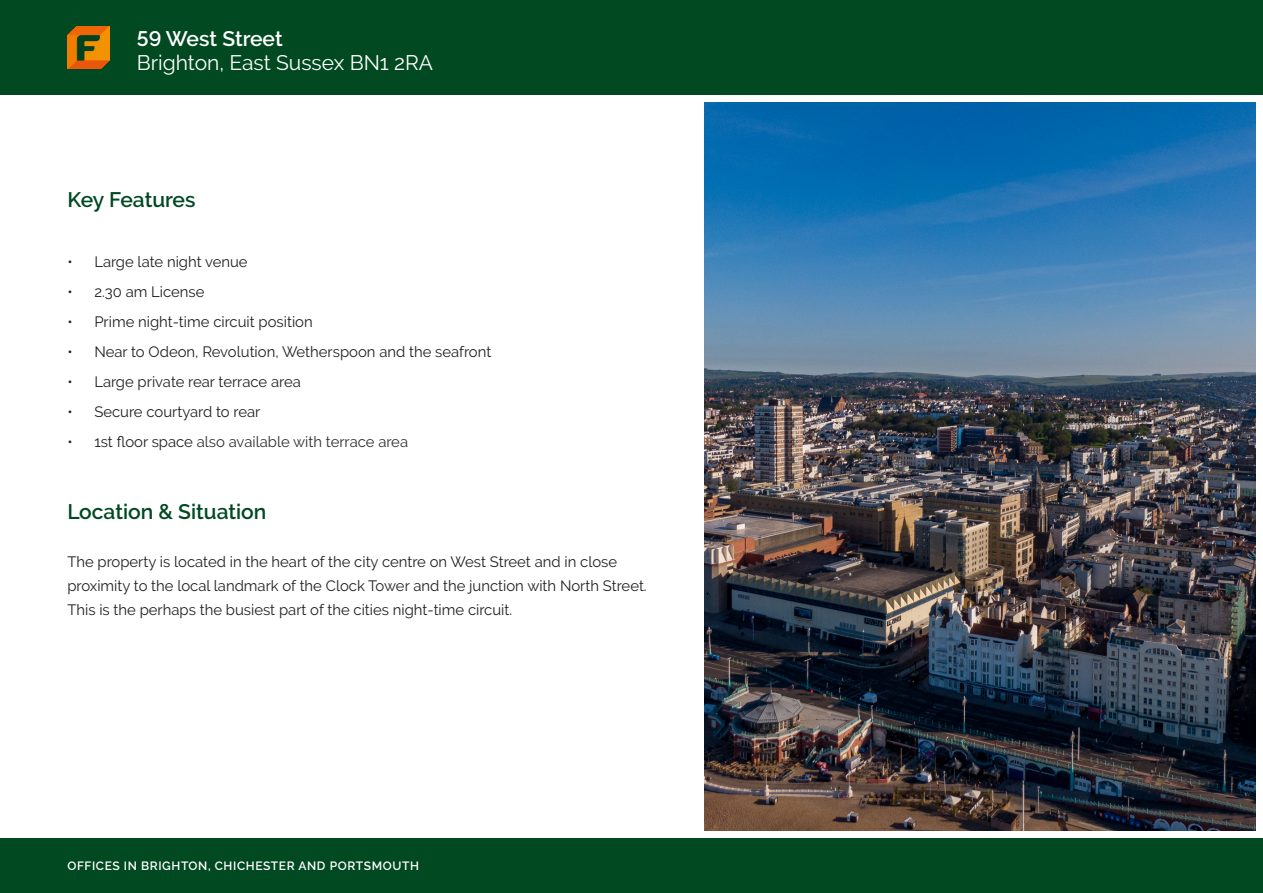
<style>
.page{position:relative;width:1263px;height:893px;background:#fff}
.page>*{position:absolute;margin:0;border:0;box-sizing:border-box;transform-origin:0 0}
.Flude_-_Sub_Header{font:600 21px "Raleway";color:#004921}
.t1{font:21px "Raleway";color:#fff}
.t2{font:600 21px "Raleway";color:#fff}
.Flude_-_Standard_Paragraph_Text{font:15px/24px "Raleway";color:#231f20}
.t3{font:15px "Raleway";color:#312f30}
.t4{font:600 12px "Raleway";letter-spacing:.05em;color:#fff}
.s1{color:#231f20}
</style>
<div class="page">
<div style="left:0;top:0;width:1263px;height:95px;background:#004921"></div>
<img style="left:67px;top:26px;width:43px;height:42px">
<div style="left:0;top:838px;width:1263px;height:55px;background:#004921"></div>
<img style="left:705px;top:102px;width:550px;height:729px">
<p class="t2" style="left:137px;top:27px;width:147px">59 West Street</p>
<p class="t1" style="left:137px;top:51px;width:297px">Brighton, East Sussex BN1 2RA</p>
<p class="Flude_-_Sub_Header" style="left:67px;top:188px;width:130px">Key Features</p>
<p class="Flude_-_Standard_Paragraph_Text" style="left:67px;top:250px;width:182px">• Large late night venue</p>
<p class="Flude_-_Standard_Paragraph_Text" style="left:67px;top:280px;width:139px">• 2.30 am License</p>
<p class="Flude_-_Standard_Paragraph_Text" style="left:67px;top:310px;width:247px">• Prime night-time circuit position</p>
<p class="Flude_-_Standard_Paragraph_Text" style="left:67px;top:340px;width:425px">• Near to Odeon, Revolution, Wetherspoon and the seafront</p>
<p class="Flude_-_Standard_Paragraph_Text" style="left:67px;top:370px;width:235px">• Large private rear terrace area</p>
<p class="Flude_-_Standard_Paragraph_Text" style="left:67px;top:400px;width:195px">• Secure courtyard to rear</p>
<p class="t3" style="left:67px;top:433px;width:342px"><span class="s1">• 1st floor space</span> also available with terrace area</p>
<p class="Flude_-_Sub_Header" style="left:67px;top:500px;width:201px">Location &amp; Situation</p>
<p class="Flude_-_Standard_Paragraph_Text" style="left:67px;top:550px;width:581px">The property is located in the heart of the city centre on West Street and in close proximity to the local landmark of the Clock Tower and the junction with North Street.<br>This is the perhaps the busiest part of the cities night-time circuit.</p>
<p class="t4" style="left:67px;top:858px;width:353px">OFFICES IN BRIGHTON, CHICHESTER AND PORTSMOUTH</p>
</div>
